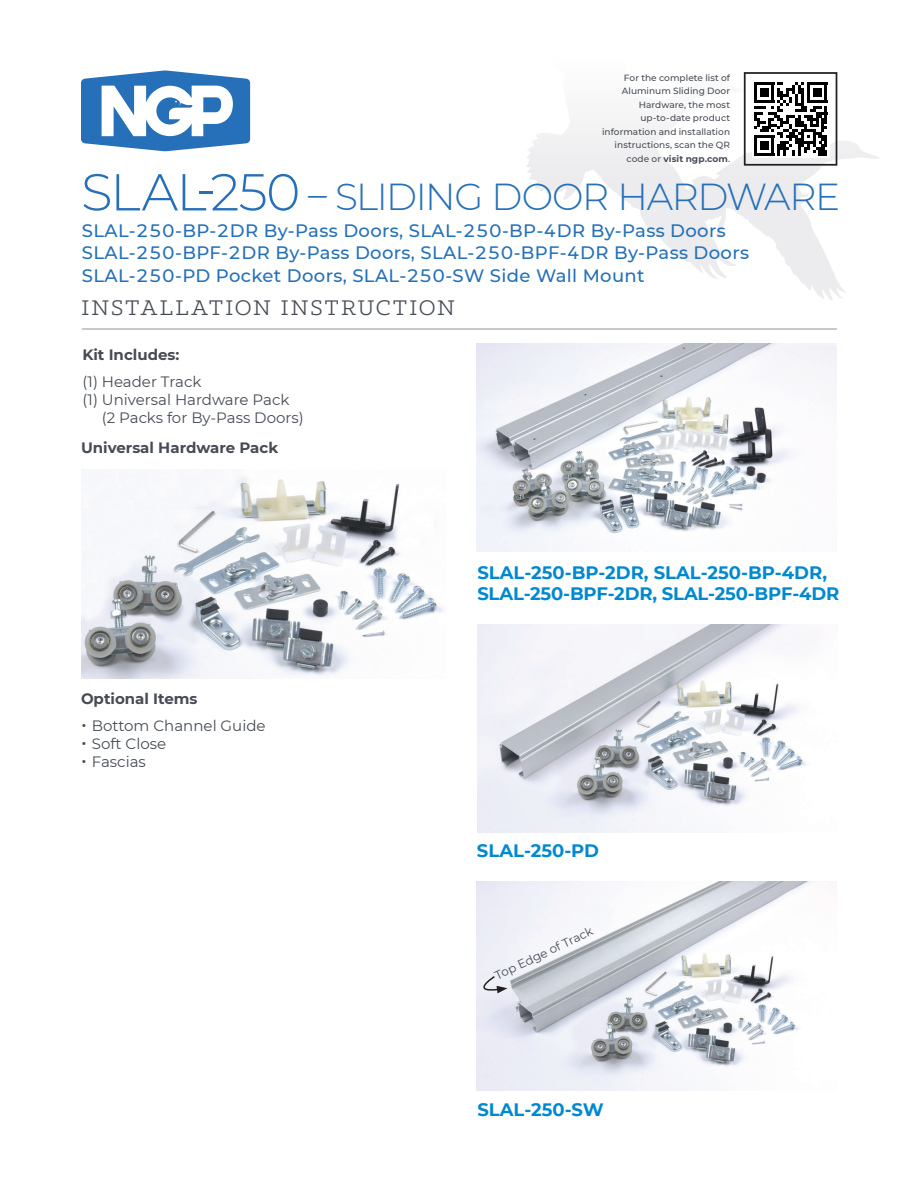
<style>
.page{position:relative;width:918px;height:1188px;background:#fff}
.page>*{position:absolute;margin:0;border:0;box-sizing:border-box;transform-origin:0 0}
.H1_INSTALL{font:300 37.5px "Montserrat";letter-spacing:-.035em;color:#2570b8}
.H3_INSTALL{font:24px "Klinic Slab";letter-spacing:.09em;color:#464b54}
.H2_INSTALL{font:500 18px "Montserrat";letter-spacing:.02em;color:#2570b8}
.ITEM_NUMBERS_INSTALL{font:700 18px/21px "Montserrat";color:#0089cf}
.BODY_REG_INSTALL{font:15px/18px "Montserrat";color:#464b54}
.BODY_BOLD_INSTALL{font:700 15px "Montserrat";color:#464b54}
.BODY_REG_INSTALL-2{font:12px "Montserrat";color:#464b54}
.t1{font:500 9px/13.5px "Montserrat";letter-spacing:.005em;color:#474c55;text-align:right}
.s1{font-weight:700}
.s2{font-size:51.9px}
.s3{font-size:19.5px}
</style>
<div class="page">
<svg style="left:530px;top:174px;width:316px;height:126px"></svg>
<svg style="left:81px;top:70px;width:169px;height:81px"></svg>
<div style="left:744px;top:72px;width:93px;height:94px;border:2px solid #231f20"></div>
<svg style="left:754px;top:82px;width:73px;height:74px"></svg>
<hr style="left:754px;top:153px;width:20px;height:3px;background:#000">
<div style="left:760px;top:141px;width:8px;height:9px;background:#000"></div>
<hr style="left:82px;top:329px;width:755px;height:1px;background:#91959d">
<img style="left:81px;top:475px;width:362px;height:203px">
<img style="left:477px;top:882px;width:335px;height:208px">
<img style="left:477px;top:344px;width:360px;height:208px">
<img style="left:477px;top:624px;width:329px;height:209px">
<svg style="left:476px;top:975px;width:31px;height:18px"></svg>
<p class="t1" style="left:602px;top:70px;width:130px">For the complete list of<br>Aluminum Sliding Door<br>Hardware, the most up-to-date product information and installation instructions, scan the QR code or <span class="s1">visit ngp.com</span>.</p>
<p class="H1_INSTALL" style="left:81px;top:172px;width:761px"><span class="s2">SLAL-250</span> – SLIDING DOOR HARDWARE</p>
<p class="H2_INSTALL" style="left:82px;top:218px;width:645px">SLAL-250-BP-2DR By-Pass Doors, SLAL-250-BP-4DR By-Pass Doors</p>
<p class="H2_INSTALL" style="left:82px;top:240px;width:669px">SLAL-250-BPF-2DR By-Pass Doors, SLAL-250-BPF-4DR By-Pass Doors</p>
<p class="H2_INSTALL" style="left:82px;top:263px;width:564px">SLAL-250-PD Pocket Doors, SLAL-250-SW Side Wall Mount</p>
<p class="H3_INSTALL" style="left:81px;top:292px;width:375px">INSTALLATION INSTRUCTION</p>
<p class="BODY_BOLD_INSTALL" style="left:82px;top:343px;width:98px">Kit Includes:</p>
<p class="BODY_REG_INSTALL" style="left:82px;top:372px;width:120px">(1) Header Track</p>
<p class="BODY_REG_INSTALL" style="left:102px;top:390px;width:203px;text-indent:-19px">(1) Universal Hardware Pack (2 Packs for By-Pass Doors)</p>
<p class="BODY_BOLD_INSTALL" style="left:81px;top:437px;width:199px">Universal Hardware Pack</p>
<p class="BODY_BOLD_INSTALL" style="left:81px;top:688px;width:118px">Optional Items</p>
<p class="BODY_REG_INSTALL" style="left:81px;top:716px;width:186px"><span class="s3">•</span> Bottom Channel Guide</p>
<p class="BODY_REG_INSTALL" style="left:81px;top:734px;width:87px"><span class="s3">•</span> Soft Close</p>
<p class="BODY_REG_INSTALL" style="left:81px;top:752px;width:66px"><span class="s3">•</span> Fascias</p>
<p class="ITEM_NUMBERS_INSTALL" style="left:477px;top:561px;width:364px">SLAL-250-BP-2DR, SLAL-250-BP-4DR,<br>SLAL-250-BPF-2DR, SLAL-250-BPF-4DR</p>
<p class="ITEM_NUMBERS_INSTALL" style="left:477px;top:840px;width:124px">SLAL-250-PD</p>
<p class="BODY_REG_INSTALL-2" style="left:492px;top:969px;width:108px;rotate:-26deg">Top Edge of Track</p>
<p class="ITEM_NUMBERS_INSTALL" style="left:477px;top:1099px;width:128px">SLAL-250-SW</p>
</div>
